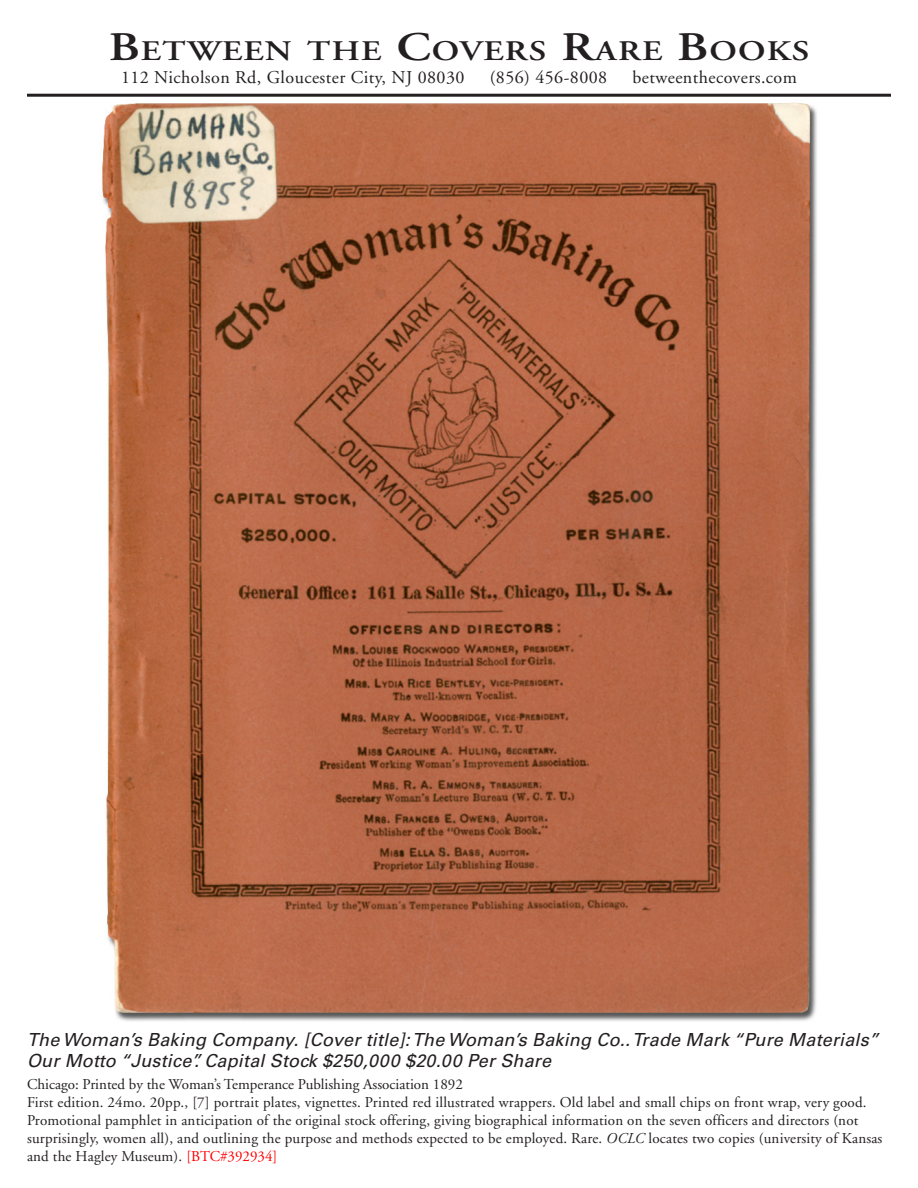
<style>
.page{position:relative;width:918px;height:1188px;background:#fff}
.page>*{position:absolute;margin:0;border:0;box-sizing:border-box;transform-origin:0 0}
.t1{font:600 28.35px "Adobe Garamond";letter-spacing:.035em;color:#231f20;scale:1.22 1}
.t2{font:italic 18px/21.6px "Univers";letter-spacing:.01em;color:#231f20}
.t3{font:18px "Adobe Garamond";letter-spacing:.025em;color:#231f20}
.t4{font:15px/18px "Adobe Garamond";letter-spacing:.01em;color:#231f20}
.s1{font-size:40.5px}
.s2{font-style:italic}
.s3{color:#f00}
</style>
<div class="page">
<hr style="left:27px;top:94px;width:864px;height:3px;background:#231f20">
<img style="left:102px;top:102px;width:715px;height:919px">
<p class="t1" style="left:109px;top:35px;width:576px"><span class="s1">B</span>ETWEEN THE <span class="s1">C</span>OVERS <span class="s1">R</span>ARE <span class="s1">B</span>OOKS</p>
<p class="t3" style="left:121px;top:67px;width:345px">112 Nicholson Rd, Gloucester City, NJ 08030</p>
<p class="t3" style="left:490px;top:67px;width:119px">(856) 456-8008</p>
<p class="t3" style="left:633px;top:67px;width:166px">betweenthecovers.com</p>
<p class="t2" style="left:27px;top:1029px;width:853px">The Woman’s Baking Company. [Cover title]: The Woman’s Baking Co.. Trade Mark “Pure Materials”<br>Our Motto “Justice”. Capital Stock $250,000 $20.00 Per Share</p>
<p class="t4" style="left:27px;top:1076px;width:437px">Chicago: Printed by the Woman’s Temperance Publishing Association 1892</p>
<p class="t4" style="left:27px;top:1094px;width:857px">First edition. 24mo. 20pp., [7] portrait plates, vignettes. Printed red illustrated wrappers. Old label and small chips on front wrap, very good.<br>Promotional pamphlet in anticipation of the original stock offering, giving biographical information on the seven officers and directors (not surprisingly, women all), and outlining the purpose and methods expected to be employed. Rare. <span class="s2">OCLC</span> locates two copies (university of Kansas and the Hagley Museum). <span class="s3">[BTC#392934]</span></p>
</div>
